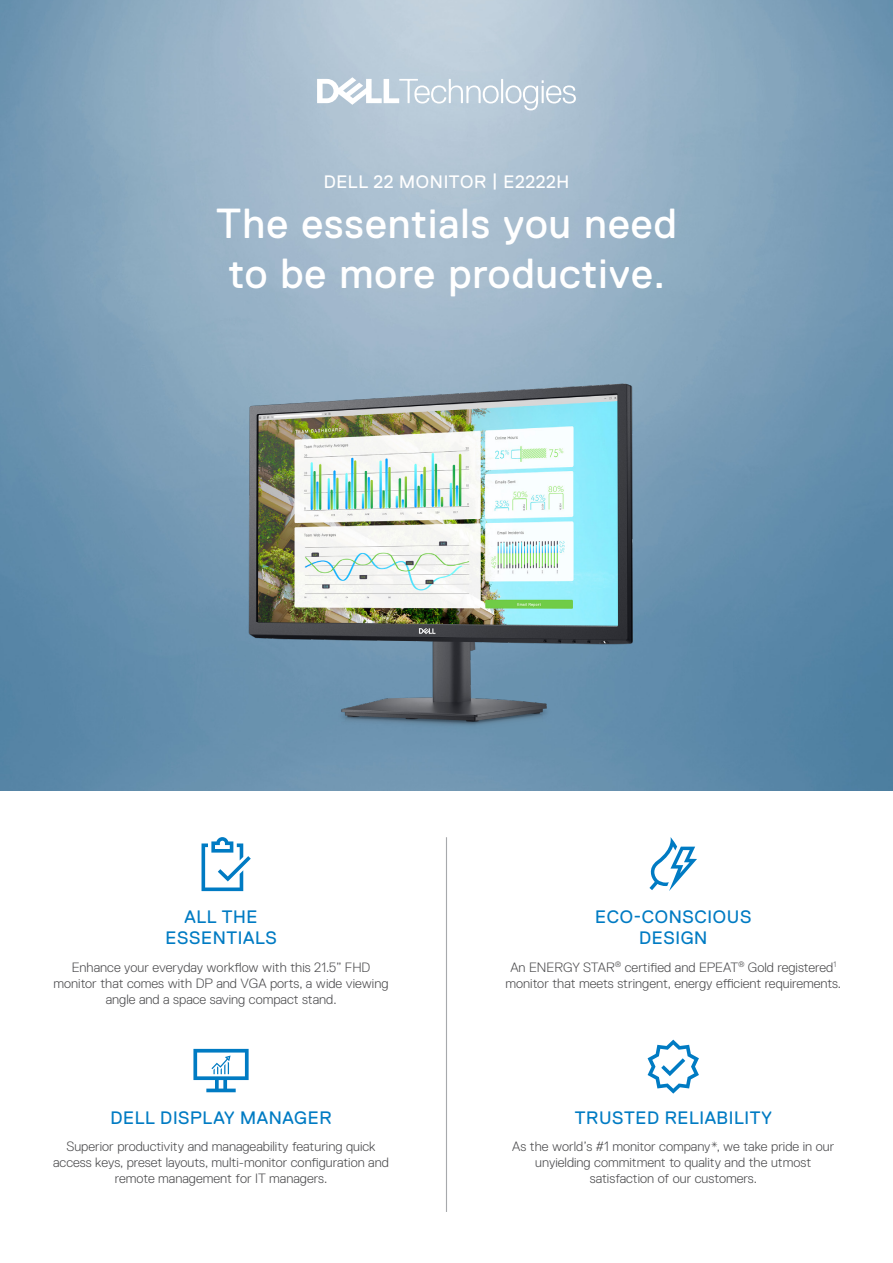
<style>
.page{position:relative;width:893px;height:1263px;background:#fff}
.page>*{position:absolute;margin:0;border:0;box-sizing:border-box;transform-origin:0 0}
.t1{font:42px/50.4px "Dell Replica";letter-spacing:.025em;color:#fff}
.t2{font:18px/21.6px "Dell Replica";letter-spacing:.035em;color:#007bc3;text-align:center}
.t3{font:18px "Dell Replica";letter-spacing:.035em;color:#fff}
.t4{font:300 13.5px/16.2px "Dell Replica";color:#4d4d4f;text-align:center}
</style>
<div class="page">
<img style="left:0;top:0;width:893px;height:790px">
<img style="left:164px;top:267px;width:565px;height:524px">
<svg style="left:193px;top:1049px;width:56px;height:43px"></svg>
<hr style="left:446px;top:837px;width:1px;height:375px;background:#a7a9ac">
<svg style="left:648px;top:1040px;width:51px;height:54px"></svg>
<svg style="left:649px;top:837px;width:48px;height:54px"></svg>
<svg style="left:317px;top:77px;width:259px;height:33px"></svg>
<svg style="left:202px;top:837px;width:49px;height:54px"></svg>
<p class="t3" style="left:324px;top:172px;width:247px">DELL 22 MONITOR | E2222H</p>
<p class="t1" style="left:216px;top:199px;width:462px">The essentials you need to be more productive.</p>
<p class="t2" style="left:595px;top:906px;width:158px">ECO-CONSCIOUS<br>DESIGN</p>
<p class="t2" style="left:166px;top:906px;width:113px">ALL THE<br>ESSENTIALS</p>
<p class="t4" style="left:54px;top:959px;width:336px">Enhance your everyday workflow with this 21.5” FHD monitor that comes with DP and VGA ports, a wide viewing angle and a space saving compact stand.</p>
<p class="t4" style="left:506px;top:959px;width:337px">An ENERGY STAR<sup>®</sup> certified and EPEAT<sup>®</sup> Gold registered<sup>1 </sup>monitor that meets stringent, energy efficient requirements.</p>
<p class="t2" style="left:111px;top:1106px;width:222px">DELL DISPLAY MANAGER</p>
<p class="t4" style="left:53px;top:1138px;width:337px">Superior productivity and manageability featuring quick access keys, preset layouts, multi-monitor configuration and remote management for IT managers.</p>
<p class="t2" style="left:575px;top:1106px;width:198px">TRUSTED RELIABILITY</p>
<p class="t4" style="left:512px;top:1138px;width:323px">As the world’s #1 monitor company*, we take pride in our unyielding commitment to quality and the utmost satisfaction of our customers.</p>
</div>
